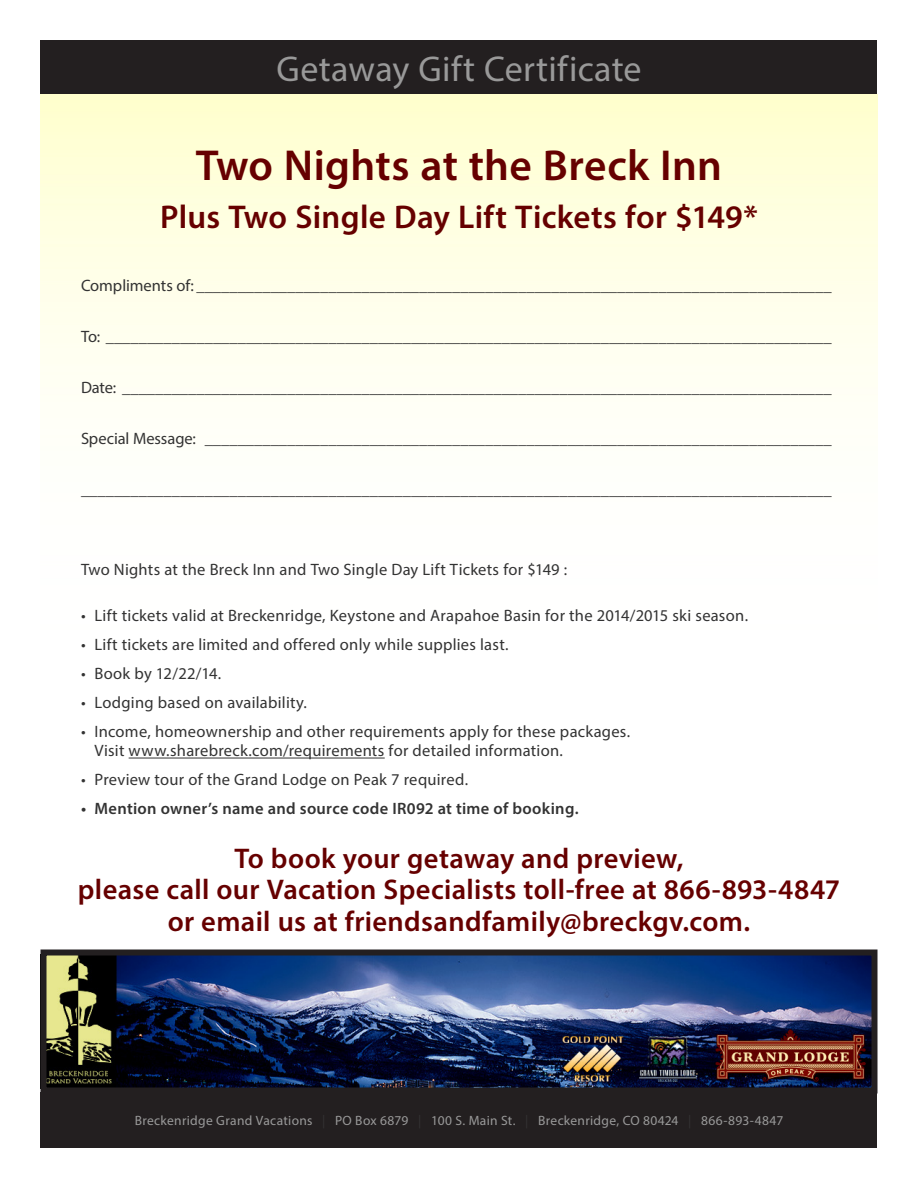
<style>
.page{position:relative;width:918px;height:1188px;background:#fff}
.page>*{position:absolute;margin:0;border:0;box-sizing:border-box;transform-origin:0 0}
.t1{font:600 43.5px "Myriad Pro";letter-spacing:.01em;color:#600}
.t2{font:36px "Myriad Pro";letter-spacing:.01em;color:#999}
.t3{font:600 33px "Myriad Pro";letter-spacing:.01em;color:#600}
.t4{font:600 28.5px/31.5px "Myriad Pro";letter-spacing:.01em;color:#600;text-align:center}
.t5{font:16.5px/19.8px "Myriad Pro";letter-spacing:.015em;color:#333}
.t6{font:16.5px "Myriad Pro";letter-spacing:-.005em;color:#333}
.t7{font:600 16.5px "Myriad Pro";letter-spacing:.02em;color:#333}
.t8{font:13.5px "Myriad Pro";letter-spacing:.025em;color:#999}
.s1{color:#333}
</style>
<div class="page">
<img style="left:47px;top:957px;width:824px;height:130px">
<div style="left:40px;top:950px;width:838px;height:144px;border:6px solid #231f20"></div>
<div style="left:40px;top:40px;width:838px;height:54px;background:#231f20"></div>
<div style="left:40px;top:1092px;width:838px;height:56px;background:#231f20"></div>
<hr style="left:129px;top:758px;width:256px;height:1px;background:#333">
<h2 class="t2" style="left:276px;top:47px;width:367px">Getaway Gift Certificate</h2>
<p class="t1" style="left:196px;top:137px;width:528px">Two Nights at the Breck Inn</p>
<p class="t3" style="left:160px;top:196px;width:599px">Plus Two Single Day Lift Tickets for $149*</p>
<p class="t6" style="left:81px;top:276px;width:752px">Compliments of: _____________________________________________________________________________</p>
<p class="t5" style="left:81px;top:327px;width:752px">To: ________________________________________________________________________________________</p>
<p class="t5" style="left:81px;top:378px;width:752px">Date: ______________________________________________________________________________________</p>
<p class="t6" style="left:81px;top:429px;width:752px">Special Message: ____________________________________________________________________________</p>
<p class="t5" style="left:81px;top:480px;width:752px">___________________________________________________________________________________________</p>
<p class="t5" style="left:81px;top:559px;width:488px">Two Nights at the Breck Inn and Two Single Day Lift Tickets for $149 :</p>
<p class="t5" style="left:81px;top:606px;width:669px">• Lift tickets valid at Breckenridge, Keystone and Arapahoe Basin for the 2014/2015 ski season.</p>
<p class="t5" style="left:81px;top:634px;width:429px">• Lift tickets are limited and offered only while supplies last.</p>
<p class="t5" style="left:81px;top:663px;width:142px">• Book by 12/22/14.</p>
<p class="t5" style="left:81px;top:692px;width:228px">• Lodging based on availability.</p>
<p class="t5" style="left:94px;top:721px;width:537px;text-indent:-14px">• Income, homeownership and other requirements apply for these packages.<br>Visit www.sharebreck.com/requirements for detailed information.</p>
<p class="t5" style="left:81px;top:769px;width:389px">• Preview tour of the Grand Lodge on Peak 7 required.</p>
<p class="t7" style="left:81px;top:798px;width:499px">• Mention owner’s name and source code IR092 at time of booking.</p>
<h3 class="t4" style="left:78px;top:842px;width:764px">To book your getaway and preview,<br>please call our Vacation Specialists toll-free at 866-893-4847 or email us at friendsandfamily@breckgv.com.</h3>
<p class="t8" style="left:135px;top:1112px;width:650px">Breckenridge Grand Vacations <span class="s1">|</span> PO Box 6879 <span class="s1">|</span> 100 S. Main St. <span class="s1">|</span> Breckenridge, CO 80424 <span class="s1">|</span> 866-893-4847</p>
</div>
